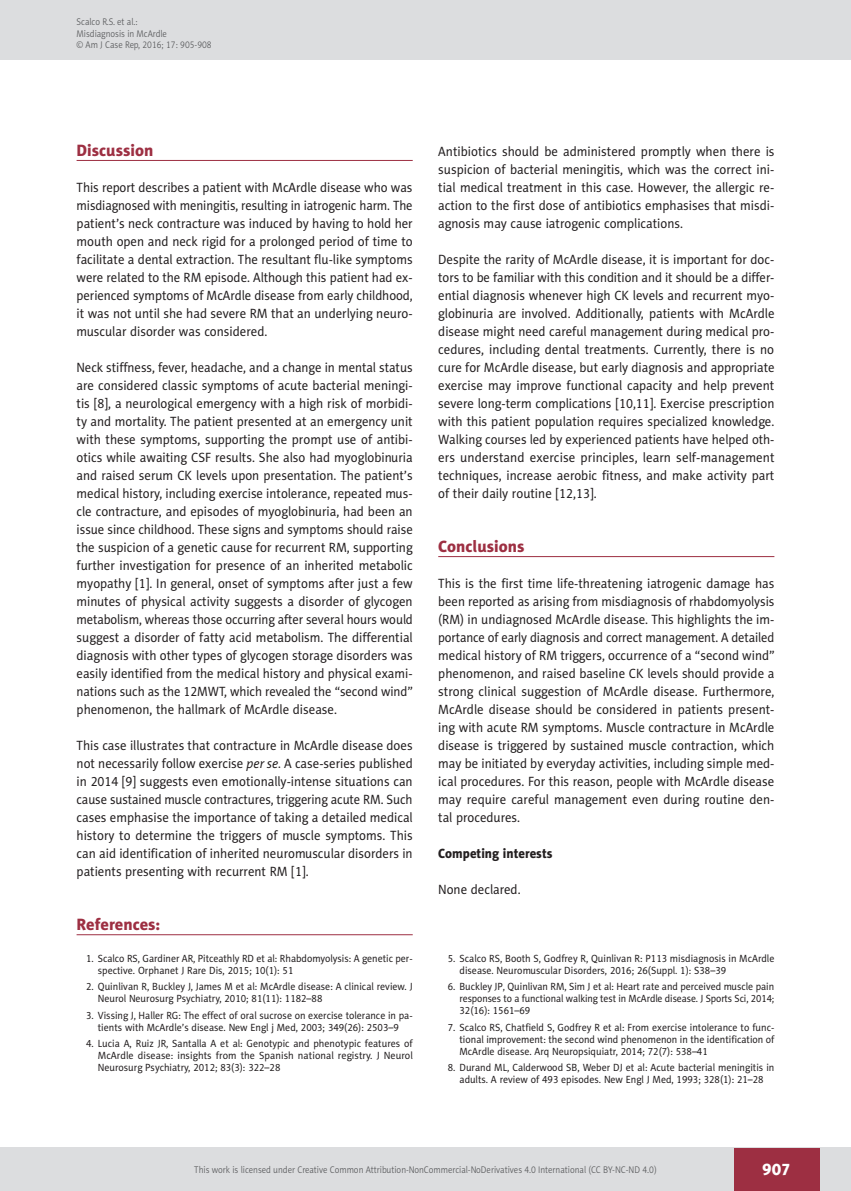
<style>
.page{position:relative;width:851px;height:1191px;background:#fff}
.page>*{position:absolute;margin:0;border:0;box-sizing:border-box;transform-origin:0 0}
.AJCR_Headline_1{font:16.5px "Naomi Sans EFN Heavy";color:#9d2f42}
.AJCR_Referencje_Tytu{font:16.5px "Naomi Sans EFN Heavy";color:#9d2f42}
.t1{font:16.5px "Naomi Sans EFN Heavy";color:#fff}
.AJCR_Body{font:13.5px/18px "Naomi Sans EFN";color:#231f20;text-align:justify;scale:.95 1}
.AJCR_Body-2{font:13.5px/18px "Naomi Sans EFN";color:#231f20;text-align:justify;scale:.94 1}
.AJCR_Headline_2{font:13.5px "Naomi Sans EFN Heavy";color:#231f20;scale:.95 1}
.AJCR_Referencje_punk{font:10.5px/12px "Naomi Sans EFN";color:#231f20;scale:.95 1}
.AJCR_pagina_zywa{font:9.75px/11.2px "Naomi Sans EFN Light";color:#57585a;scale:.9 1}
.AJCR_pagina_sygnatur{font:9.75px "Naomi Sans EFN Light";color:#57585a;scale:.9 1}
.s1{font-style:italic}
</style>
<div class="page">
<hr style="left:77px;top:160px;width:335px;height:1px;background:#9d2f42">
<hr style="left:438px;top:556px;width:336px;height:1px;background:#9d2f42">
<hr style="left:77px;top:934px;width:335px;height:1px;background:#9d2f42">
<div style="left:0;top:1148px;width:850px;height:43px;background:#dcdddf"></div>
<div style="left:733px;top:1147px;width:86px;height:43px;background:#9d2f42"></div>
<div style="left:0;top:0;width:850px;height:60px;background:#dcdddf"></div>
<p class="AJCR_pagina_zywa" style="left:77px;top:16px;width:102px">Scalco R.S. et al.:<br>Misdiagnosis in McArdle</p>
<p class="AJCR_pagina_sygnatur" style="left:77px;top:39px;width:152px">© Am J Case Rep, 2016; 17: 905-908</p>
<p class="AJCR_Headline_1" style="left:77px;top:140px;width:78px">Discussion</p>
<p class="AJCR_Body" style="left:77px;top:178px;width:355px">This report describes a patient with McArdle disease who was misdiagnosed with meningitis, resulting in iatrogenic harm. The patient’s neck contracture was induced by having to hold her mouth open and neck rigid for a prolonged period of time to facilitate a dental extraction. The resultant flu-like symptoms were related to the RM episode. Although this patient had ex&shy;perienced symptoms of McArdle disease from early childhood, it was not until she had severe RM that an underlying neuro&shy;muscular disorder was considered.</p>
<p class="AJCR_Body-2" style="left:77px;top:358px;width:359px">Neck stiffness, fever, headache, and a change in mental status are considered classic symptoms of acute bacterial meningi&shy;tis [8], a neurological emergency with a high risk of morbidi&shy;ty and mortality. The patient presented at an emergency unit with these symptoms, supporting the prompt use of antibi&shy;otics while awaiting CSF results. She also had myoglobinuria and raised serum CK levels upon presentation. The patient’s medical history, including exercise intolerance, repeated mus&shy;cle contracture, and episodes of myoglobinuria, had been an issue since childhood. These signs and symptoms should raise the suspicion of a genetic cause for recurrent RM, supporting further investigation for presence of an inherited metabolic myopathy [1]. In general, onset of symptoms after just a few minutes of physical activity suggests a disorder of glycogen metabolism, whereas those occurring after several hours would suggest a disorder of fatty acid metabolism. The differential diagnosis with other types of glycogen storage disorders was easily identified from the medical history and physical exami&shy;nations such as the 12MWT, which revealed the “second wind” phenomenon, the hallmark of McArdle disease.</p>
<p class="AJCR_Body" style="left:77px;top:736px;width:355px">This case illustrates that contracture in McArdle disease does not necessarily follow exercise <span class="s1">per se.</span> A case-series published in 2014 [9] suggests even emotionally-intense situations can cause sustained muscle contractures, triggering acute RM. Such cases emphasise the importance of taking a detailed medical history to determine the triggers of muscle symptoms. This can aid identification of inherited neuromuscular disorders in patients presenting with recurrent RM [1].</p>
<p class="AJCR_Referencje_Tytu" style="left:77px;top:914px;width:85px">References:</p>
<p class="AJCR_Referencje_punk" style="left:98px;top:952px;width:333px;text-indent:-12px">1. Scalco RS, Gardiner AR, Pitceathly RD et al: Rhabdomyolysis: A genetic per&shy;spective. Orphanet J Rare Dis, 2015; 10(1): 51</p>
<p class="AJCR_Referencje_punk" style="left:98px;top:981px;width:333px;text-indent:-12px">2. Quinlivan R, Buckley J, James M et al: McArdle disease: A clinical review. J<br>Neurol Neurosurg Psychiatry, 2010; 81(11): 1182–88</p>
<p class="AJCR_Referencje_punk" style="left:86px;top:1009px;width:345px;text-align:center">3. Vissing J, Haller RG: The effect of oral sucrose on exercise tolerance in pa&shy;tients with McArdle’s disease. New Engl j Med, 2003; 349(26): 2503–9</p>
<p class="AJCR_Referencje_punk" style="left:98px;top:1037px;width:333px;text-align:justify;text-indent:-12px">4. Lucia A, Ruiz JR, Santalla A et al: Genotypic and phenotypic features of McArdle disease: insights from the Spanish national registry. J Neurol Neurosurg Psychiatry, 2012; 83(3): 322–28</p>
<p class="AJCR_Body" style="left:438px;top:142px;width:355px">Antibiotics should be administered promptly when there is suspicion of bacterial meningitis, which was the correct ini&shy;tial medical treatment in this case. However, the allergic re&shy;action to the first dose of antibiotics emphasises that misdi&shy;agnosis may cause iatrogenic complications.</p>
<p class="AJCR_Body" style="left:438px;top:250px;width:355px">Despite the rarity of McArdle disease, it is important for doc&shy;tors to be familiar with this condition and it should be a differ&shy;ential diagnosis whenever high CK levels and recurrent myo&shy;globinuria are involved. Additionally, patients with McArdle disease might need careful management during medical pro&shy;cedures, including dental treatments. Currently, there is no cure for McArdle disease, but early diagnosis and appropriate exercise may improve functional capacity and help prevent severe long-term complications [10,11]. Exercise prescription with this patient population requires specialized knowledge.<br>Walking courses led by experienced patients have helped oth&shy;ers understand exercise principles, learn self-management techniques, increase aerobic fitness, and make activity part of their daily routine [12,13].</p>
<p class="AJCR_Headline_1" style="left:438px;top:536px;width:88px">Conclusions</p>
<p class="AJCR_Body" style="left:438px;top:574px;width:355px">This is the first time life-threatening iatrogenic damage has been reported as arising from misdiagnosis of rhabdomyolysis (RM) in undiagnosed McArdle disease. This highlights the im&shy;portance of early diagnosis and correct management. A detailed medical history of RM triggers, occurrence of a “second wind” phenomenon, and raised baseline CK levels should provide a strong clinical suggestion of McArdle disease. Furthermore, McArdle disease should be considered in patients present&shy;ing with acute RM symptoms. Muscle contracture in McArdle disease is triggered by sustained muscle contraction, which may be initiated by everyday activities, including simple med&shy;ical procedures. For this reason, people with McArdle disease may require careful management even during routine den&shy;tal procedures.</p>
<p class="AJCR_Headline_2" style="left:438px;top:845px;width:122px">Competing interests</p>
<p class="AJCR_Body" style="left:438px;top:880px;width:88px">None declared.</p>
<p class="AJCR_Referencje_punk" style="left:459px;top:952px;width:333px;text-indent:-12px">5. Scalco RS, Booth S, Godfrey R, Quinlivan R: P113 misdiagnosis in McArdle disease. Neuromuscular Disorders, 2016; 26(Suppl. 1): S38–39</p>
<p class="AJCR_Referencje_punk" style="left:459px;top:981px;width:333px;text-align:justify;text-indent:-12px">6. Buckley JP, Quinlivan RM, Sim J et al: Heart rate and perceived muscle pain responses to a functional walking test in McArdle disease. J Sports Sci, 2014; 32(16): 1561–69</p>
<p class="AJCR_Referencje_punk" style="left:459px;top:1021px;width:333px;text-align:justify;text-indent:-12px">7. Scalco RS, Chatfield S, Godfrey R et al: From exercise intolerance to func&shy;tional improvement: the second wind phenomenon in the identification of McArdle disease. Arq Neuropsiquiatr, 2014; 72(7): 538–41</p>
<p class="AJCR_Referencje_punk" style="left:447px;top:1061px;width:345px;text-align:center">8. Durand ML, Calderwood SB, Weber DJ et al: Acute bacterial meningitis in adults. A review of 493 episodes. New Engl J Med, 1993; 328(1): 21–28</p>
<p class="AJCR_pagina_zywa" style="left:194px;top:1164px;width:515px">This work is licensed under Creative Common Attribution-NonCommercial-NoDerivatives 4.0 International (CC BY-NC-ND 4.0)</p>
<p class="t1" style="left:762px;top:1159px;width:30px">907</p>
</div>
